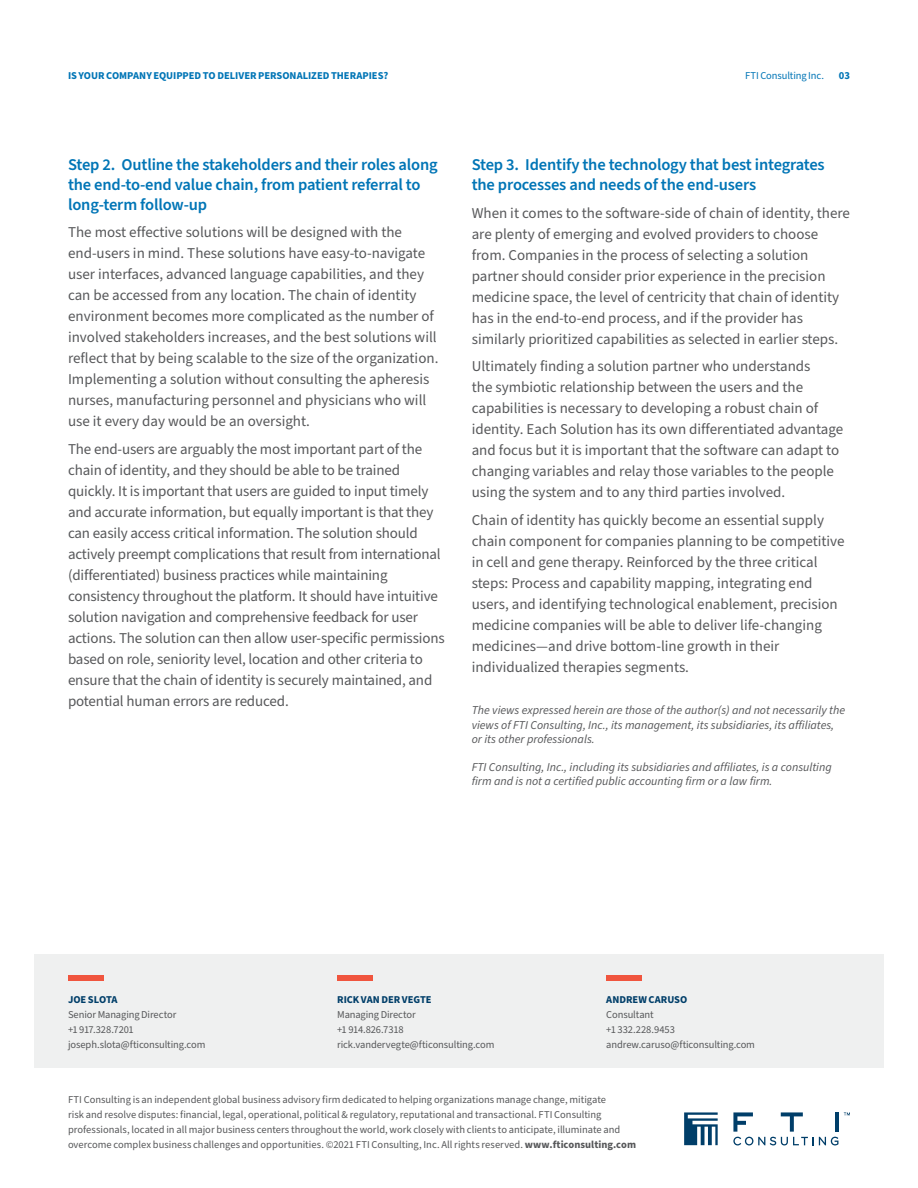
<style>
.page{position:relative;width:918px;height:1188px;background:#fff}
.page>*{position:absolute;margin:0;border:0;box-sizing:border-box;transform-origin:0 0}
.Subhead{font:600 16.5px/19.8px "Source Sans Pro";letter-spacing:-.01em;color:#0075b6}
.Body_Copy{font:15px/21px "Source Sans Pro";color:#57585a}
.Body_Copy-2{font:italic 12px/14.4px "Source Sans Pro";color:#57585a}
.Boilerplate{font:10.5px/15px "Source Sans Pro";color:#57585a}
.Bio_details{font:10.5px "Source Sans Pro";letter-spacing:-.01em;color:#57585a}
.t1{font:700 10.5px "Source Sans Pro";color:#0075b6}
.Bio_Name{font:700 10.5px "Source Sans Pro";letter-spacing:-.005em;color:#003e69}
.t2{font:10.5px "Source Sans Pro";letter-spacing:-.01em;color:#0075b6}
.s1{font-weight:700}
</style>
<div class="page">
<svg style="left:684px;top:1112px;width:34px;height:33px"></svg>
<svg style="left:844px;top:1112px;width:6px;height:3px"></svg>
<hr style="left:835px;top:1112px;width:4px;height:20px;background:#003e69">
<svg style="left:733px;top:1112px;width:105px;height:33px"></svg>
<div style="left:34px;top:954px;width:850px;height:114px;background:#eff0f0"></div>
<div style="left:337px;top:976px;width:36px;height:5px;background:#f0553e"></div>
<div style="left:68px;top:976px;width:36px;height:5px;background:#f0553e"></div>
<div style="left:606px;top:976px;width:36px;height:5px;background:#f0553e"></div>
<p class="t1" style="left:68px;top:68px;width:322px">IS YOUR COMPANY EQUIPPED TO DELIVER PERSONALIZED THERAPIES?</p>
<p class="t2" style="left:745px;top:68px;width:80px">FTI Consulting Inc.</p>
<p class="t1" style="left:839px;top:68px;width:13px">03</p>
<p class="Subhead" style="left:68px;top:155px;width:371px">Step 2. Outline the stakeholders and their roles along the end-to-end value chain, from patient referral to long-term follow-up</p>
<p class="Body_Copy" style="left:68px;top:222px;width:372px">The most effective solutions will be designed with the end-users in mind. These solutions have easy-to-navigate user interfaces, advanced language capabilities, and they can be accessed from any location. The chain of identity environment becomes more complicated as the number of involved stakeholders increases, and the best solutions will reflect that by being scalable to the size of the organization.<br>Implementing a solution without consulting the apheresis nurses, manufacturing personnel and physicians who will use it every day would be an oversight.</p>
<p class="Body_Copy" style="left:68px;top:439px;width:378px">The end-users are arguably the most important part of the chain of identity, and they should be able to be trained quickly. It is important that users are guided to input timely and accurate information, but equally important is that they can easily access critical information. The solution should actively preempt complications that result from international (differentiated) business practices while maintaining consistency throughout the platform. It should have intuitive solution navigation and comprehensive feedback for user actions. The solution can then allow user-specific permissions based on role, seniority level, location and other criteria to ensure that the chain of identity is securely maintained, and potential human errors are reduced.</p>
<p class="Subhead" style="left:472px;top:155px;width:355px">Step 3. Identify the technology that best integrates the processes and needs of the end-users</p>
<p class="Body_Copy" style="left:472px;top:203px;width:380px">When it comes to the software-side of chain of identity, there are plenty of emerging and evolved providers to choose from. Companies in the process of selecting a solution partner should consider prior experience in the precision medicine space, the level of centricity that chain of identity has in the end-to-end process, and if the provider has similarly prioritized capabilities as selected in earlier steps.</p>
<p class="Body_Copy" style="left:472px;top:356px;width:373px">Ultimately finding a solution partner who understands<br>the symbiotic relationship between the users and the capabilities is necessary to developing a robust chain of identity. Each Solution has its own differentiated advantage and focus but it is important that the software can adapt to changing variables and relay those variables to the people using the system and to any third parties involved.</p>
<p class="Body_Copy" style="left:472px;top:510px;width:374px">Chain of identity has quickly become an essential supply chain component for companies planning to be competitive in cell and gene therapy. Reinforced by the three critical steps: Process and capability mapping, integrating end users, and identifying technological enablement, precision medicine companies will be able to deliver life-changing medicines—and drive bottom-line growth in their individualized therapies segments.</p>
<p class="Body_Copy-2" style="left:472px;top:704px;width:375px">The views expressed herein are those of the author(s) and not necessarily the views of FTI Consulting, Inc., its management, its subsidiaries, its affiliates, or its other professionals.</p>
<p class="Body_Copy-2" style="left:472px;top:760px;width:362px">FTI Consulting, Inc., including its subsidiaries and affiliates, is a consulting firm and is not a certified public accounting firm or a law firm.</p>
<p class="Bio_Name" style="left:68px;top:993px;width:51px">JOE SLOTA</p>
<p class="Bio_details" style="left:68px;top:1008px;width:110px">Senior Managing Director</p>
<p class="Bio_details" style="left:68px;top:1023px;width:67px">+1 917.328.7201</p>
<p class="Bio_details" style="left:68px;top:1038px;width:139px">joseph.slota@fticonsulting.com</p>
<p class="Bio_Name" style="left:337px;top:993px;width:96px">RICK VAN DER VEGTE</p>
<p class="Bio_details" style="left:337px;top:1008px;width:80px">Managing Director</p>
<p class="Bio_details" style="left:337px;top:1023px;width:68px">+1 914.826.7318</p>
<p class="Bio_details" style="left:337px;top:1038px;width:159px">rick.vandervegte@fticonsulting.com</p>
<p class="Bio_Name" style="left:606px;top:993px;width:82px">ANDREW CARUSO</p>
<p class="Bio_details" style="left:606px;top:1008px;width:49px">Consultant</p>
<p class="Bio_details" style="left:606px;top:1023px;width:70px">+1 332.228.9453</p>
<p class="Bio_details" style="left:606px;top:1038px;width:150px">andrew.caruso@fticonsulting.com</p>
<p class="Boilerplate" style="left:68px;top:1093px;width:570px">FTI Consulting is an independent global business advisory firm dedicated to helping organizations manage change, mitigate<br>risk and resolve disputes: financial, legal, operational, political &amp; regulatory, reputational and transactional. FTI Consulting professionals, located in all major business centers throughout the world, work closely with clients to anticipate, illuminate and overcome complex business challenges and opportunities. ©2021 FTI Consulting, Inc. All rights reserved. <span class="s1">www.fticonsulting.com</span></p>
</div>
